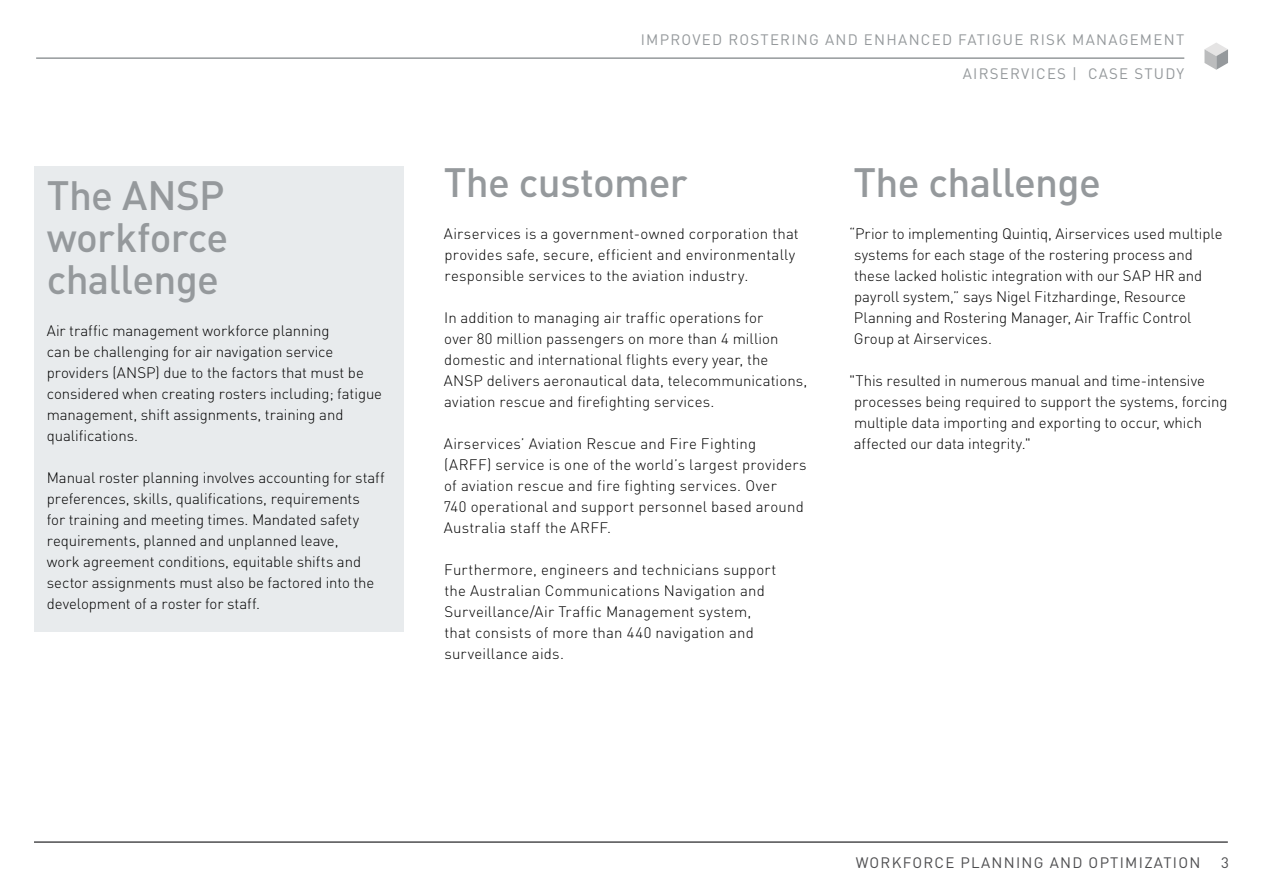
<style>
.page{position:relative;width:1263px;height:893px;background:#fff}
.page>*{position:absolute;margin:0;border:0;box-sizing:border-box;transform-origin:0 0}
.t1{font:500 40.5px/42px "DIN Pro";letter-spacing:-.02em;color:#95999c;text-align:justify}
.t2{font:300 15px/21px "DIN Pro";letter-spacing:.005em;color:#000}
.t3{font:15px "DIN Pro";letter-spacing:.085em;color:#95999c}
.t4{font:15px "DIN Pro";letter-spacing:.085em;color:#4d4d4f}
</style>
<div class="page">
<hr style="left:34px;top:841px;width:1194px;height:2px;background:#4d4d4f">
<svg style="left:1204px;top:43px;width:24px;height:27px"></svg>
<hr style="left:36px;top:57px;width:1148px;height:2px;background:#95999c">
<div style="left:34px;top:166px;width:370px;height:465px;background:#e8ebed"></div>
<h1 class="t1" style="left:47px;top:169px;width:183px">The ANSP workforce challenge</h1>
<p class="t2" style="left:47px;top:318px;width:337px">Air traffic management workforce planning<br>can be challenging for air navigation service providers (ANSP) due to the factors that must be considered when creating rosters including; fatigue management, shift assignments, training and qualifications.</p>
<p class="t2" style="left:47px;top:465px;width:340px">Manual roster planning involves accounting for staff preferences, skills, qualifications, requirements<br>for training and meeting times. Mandated safety requirements, planned and unplanned leave,<br>work agreement conditions, equitable shifts and sector assignments must also be factored into the development of a roster for staff.</p>
<p class="t3" style="left:641px;top:28px;width:545px">IMPROVED ROSTERING AND ENHANCED FATIGUE RISK MANAGEMENT</p>
<h1 class="t1" style="left:444px;top:157px;width:246px">The customer</h1>
<p class="t2" style="left:444px;top:222px;width:357px">Airservices is a government-owned corporation that provides safe, secure, efficient and environmentally responsible services to the aviation industry.</p>
<p class="t2" style="left:444px;top:306px;width:365px">In addition to managing air traffic operations for<br>over 80 million passengers on more than 4 million domestic and international flights every year, the ANSP delivers aeronautical data, telecommunications, aviation rescue and firefighting services.</p>
<p class="t2" style="left:443px;top:432px;width:365px">Airservices’ Aviation Rescue and Fire Fighting (ARFF) service is one of the world’s largest providers of aviation rescue and fire fighting services. Over<br>740 operational and support personnel based around Australia staff the ARFF.</p>
<p class="t2" style="left:444px;top:558px;width:334px">Furthermore, engineers and technicians support the Australian Communications Navigation and Surveillance/Air Traffic Management system, that consists of more than 440 navigation and surveillance aids.</p>
<p class="t3" style="left:963px;top:62px;width:223px">AIRSERVICES | CASE STUDY</p>
<h1 class="t1" style="left:853px;top:157px;width:249px">The challenge</h1>
<p class="t2" style="left:854px;top:222px;width:370px;text-indent:-5px">“Prior to implementing Quintiq, Airservices used multiple systems for each stage of the rostering process and these lacked holistic integration with our SAP HR and payroll system,” says Nigel Fitzhardinge, Resource Planning and Rostering Manager, Air Traffic Control Group at Airservices.</p>
<p class="t2" style="left:854px;top:369px;width:375px;text-indent:-5px">"This resulted in numerous manual and time-intensive processes being required to support the systems, forcing multiple data importing and exporting to occur, which affected our data integrity."</p>
<p class="t4" style="left:856px;top:850px;width:346px">WORKFORCE PLANNING AND OPTIMIZATION</p>
<p class="t4" style="left:1221px;top:850px;width:9px">3</p>
</div>
